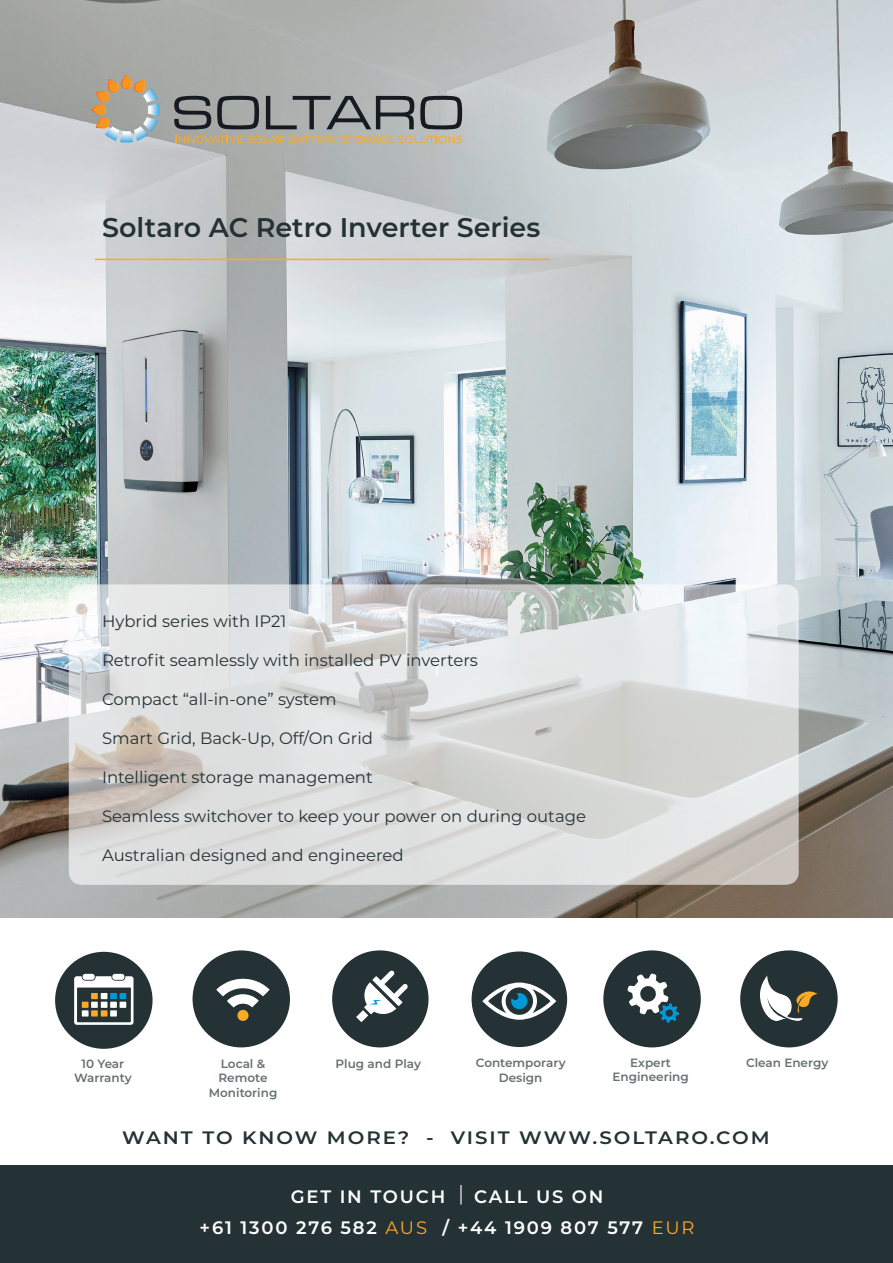
<style>
.page{position:relative;width:893px;height:1263px;background:#fff}
.page>*{position:absolute;margin:0;border:0;box-sizing:border-box;transform-origin:0 0}
.t1{font:600 27px "Montserrat";color:#253235}
.t2{font:600 18px/31.5px "Montserrat";letter-spacing:.1em;color:#fff}
.t3{font:600 18px "Montserrat";letter-spacing:.1em;color:#253235;scale:1.1 1}
.t4{font:16.5px "Montserrat";color:#253235}
.t5{font:600 12px/14.4px "Montserrat";color:#677073;text-align:center}
.s1{font-weight:400;color:#faa928}
</style>
<div class="page">
<img style="left:0;top:0;width:893px;height:918px">
<hr style="left:95px;top:259px;width:456px;height:1px;background:#faa928">
<svg style="left:174px;top:96px;width:37px;height:33px"></svg>
<svg style="left:217px;top:96px;width:42px;height:33px"></svg>
<svg style="left:266px;top:96px;width:148px;height:33px;background:#828788"></svg>
<svg style="left:420px;top:96px;width:42px;height:33px"></svg>
<svg style="left:92px;top:105px;width:14px;height:10px"></svg>
<div style="left:91px;top:104px;width:15px;height:11px;border:1px solid #fff;border-radius:5px"></div>
<svg style="left:121px;top:75px;width:11px;height:14px"></svg>
<div style="left:121px;top:75px;width:11px;height:14px;border:1px solid #fff;border-radius:5px"></div>
<svg style="left:96px;top:80px;width:64px;height:63px;background:#b3ada0"></svg>
<svg style="left:175px;top:136px;width:287px;height:7px;background:#c6af85"></svg>
<svg style="left:69px;top:584px;width:730px;height:301px;background:#d9dad9"></svg>
<div style="left:0;top:1165px;width:893px;height:98px;background:#253235"></div>
<svg style="left:460px;top:1185px;width:2px;height:19px"></svg>
<div style="left:55px;top:952px;width:98px;height:97px;background:#253235;border-radius:50%"></div>
<svg style="left:74px;top:976px;width:60px;height:49px"></svg>
<div style="left:83px;top:974px;width:12px;height:6px;background:#fff;border-radius:3px"></div>
<div style="left:112px;top:974px;width:12px;height:6px;background:#fff;border-radius:3px"></div>
<div style="left:740px;top:950px;width:98px;height:97px;background:#253235;border-radius:50%"></div>
<svg style="left:760px;top:976px;width:57px;height:45px"></svg>
<div style="left:332px;top:950px;width:97px;height:97px;background:#253235;border-radius:50%"></div>
<svg style="left:356px;top:970px;width:52px;height:52px"></svg>
<div style="left:193px;top:950px;width:97px;height:97px;background:#253235;border-radius:50%"></div>
<svg style="left:216px;top:978px;width:54px;height:29px"></svg>
<div style="left:237px;top:1010px;width:12px;height:11px;background:#faa928;border-radius:50%"></div>
<div style="left:603px;top:950px;width:98px;height:97px;background:#253235;border-radius:50%"></div>
<svg style="left:627px;top:973px;width:52px;height:50px"></svg>
<div style="left:472px;top:951px;width:95px;height:96px;background:#253235;border-radius:50%"></div>
<svg style="left:482px;top:982px;width:74px;height:38px"></svg>
<h1 class="t1" style="left:102px;top:208px;width:440px">Soltaro AC Retro Inverter Series</h1>
<p class="t4" style="left:102px;top:609px;width:186px">Hybrid series with IP21</p>
<p class="t4" style="left:102px;top:648px;width:377px">Retrofit seamlessly with installed PV inverters</p>
<p class="t4" style="left:102px;top:687px;width:236px">Compact “all-in-one” system</p>
<p class="t4" style="left:102px;top:726px;width:272px">Smart Grid, Back-Up, Off/On Grid</p>
<p class="t4" style="left:102px;top:765px;width:272px">Intelligent storage management</p>
<p class="t4" style="left:102px;top:804px;width:485px">Seamless switchover to keep your power on during outage</p>
<p class="t4" style="left:102px;top:843px;width:303px">Australian designed and engineered</p>
<p class="t5" style="left:476px;top:1055px;width:91px">Contemporary</p>
<p class="t5" style="left:746px;top:1055px;width:84px">Clean Energy</p>
<p class="t5" style="left:499px;top:1070px;width:45px">Design</p>
<p class="t5" style="left:74px;top:1056px;width:59px">10 Year<br>Warranty</p>
<p class="t5" style="left:209px;top:1056px;width:70px">Local &amp;<br>Remote<br>Monitoring</p>
<p class="t5" style="left:336px;top:1056px;width:87px">Plug and Play</p>
<p class="t5" style="left:612px;top:1055px;width:78px">Expert<br>Engineering</p>
<p class="t3" style="left:122px;top:1125px;width:590px">WANT TO KNOW MORE? - VISIT WWW.SOLTARO.COM</p>
<p class="t2" style="left:200px;top:1180px;width:496px;text-indent:275px">CALL US ON<br>+61 1300 276 582 <span class="s1">AUS</span> / +44 1909 807 577 <span class="s1">EUR</span></p>
<p class="t2" style="left:291px;top:1180px;width:156px">GET IN TOUCH</p>
</div>
